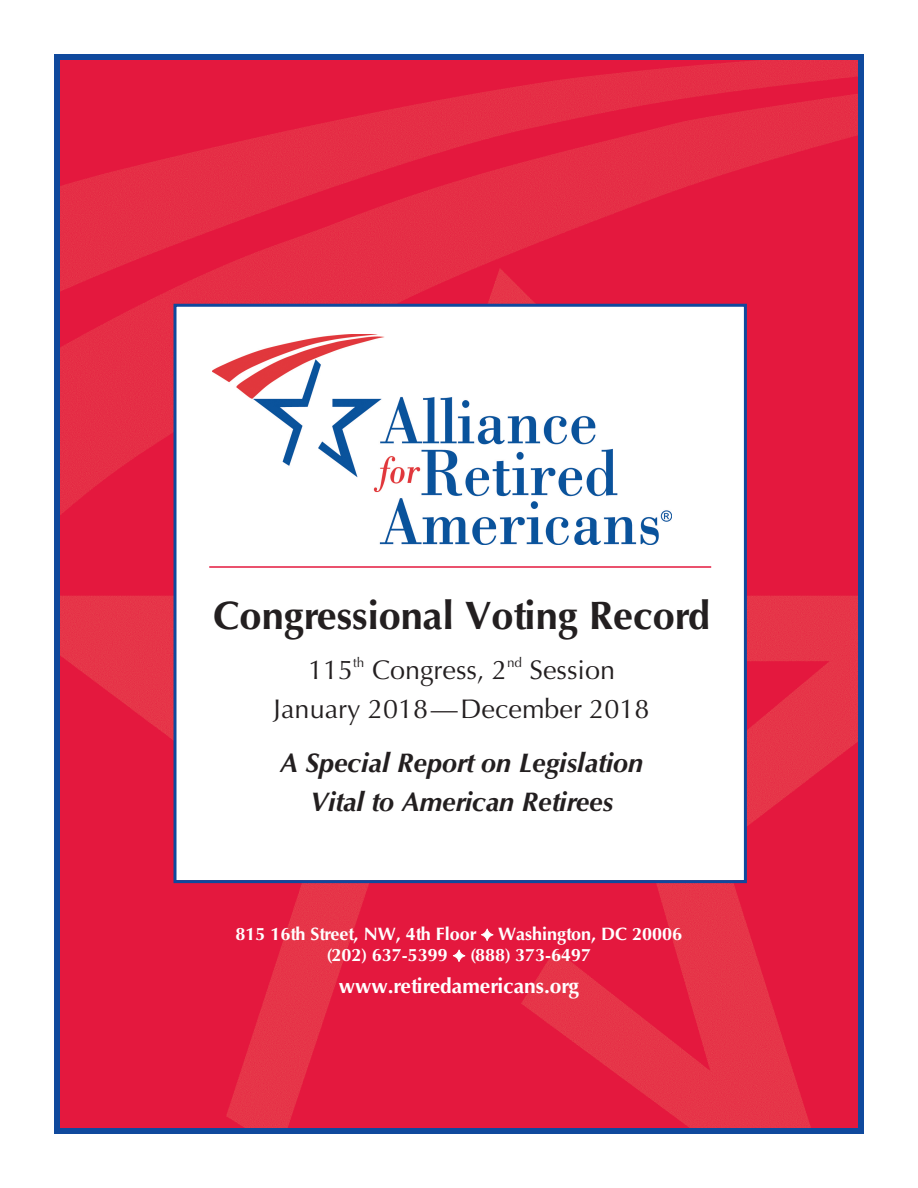
<style>
.page{position:relative;width:918px;height:1188px;background:#fff}
.page>*{position:absolute;margin:0;border:0;box-sizing:border-box;transform-origin:0 0}
.t1{font:700 39.75px "Optima";color:#231f20}
.t2{font:italic 700 27px/38.5px "Optima";color:#231f20;text-align:center}
.t3{font:27px/38.5px "Optima";color:#231f20}
.t4{font:700 21px "Optima";color:#fff}
.t5{font:700 18px/21px "Optima";color:#fff;text-align:center}
.t6{font:13.5px "Optima";color:#231f20}
</style>
<div class="page">
<img style="left:61px;top:61px;width:796px;height:1066px">
<div style="left:54px;top:54px;width:810px;height:1080px;border:6px solid #0f499d"></div>
<div style="left:177px;top:307px;width:567px;height:573px;background:#fff"></div>
<div style="left:174px;top:304px;width:573px;height:579px;border:3px solid #0f499d"></div>
<img style="left:212px;top:335px;width:459px;height:210px">
<hr style="left:209px;top:566px;width:502px;height:2px;background:#e4183e">
<h1 class="t1" style="left:213px;top:592px;width:499px">Congressional Voting Record</h1>
<h2 class="t3" style="left:308px;top:651px;width:47px">115</h2>
<p class="t6" style="left:353px;top:654px;width:13px">th</p>
<h2 class="t3" style="left:372px;top:651px;width:137px">Congress, 2</h2>
<p class="t6" style="left:507px;top:654px;width:17px">nd</p>
<h2 class="t3" style="left:274px;top:651px;width:378px;text-indent:256px">Session<br>January 2018—December 2018</h2>
<h2 class="t2" style="left:280px;top:744px;width:365px">A Special Report on Legislation<br>Vital to American Retirees</h2>
<p class="t5" style="left:236px;top:924px;width:448px">815 16th Street, NW, 4th Floor ✦ Washington, DC 20006 (202) 637-5399 ✦ (888) 373-6497</p>
<p class="t4" style="left:339px;top:974px;width:242px">www.retiredamericans.org</p>
</div>
